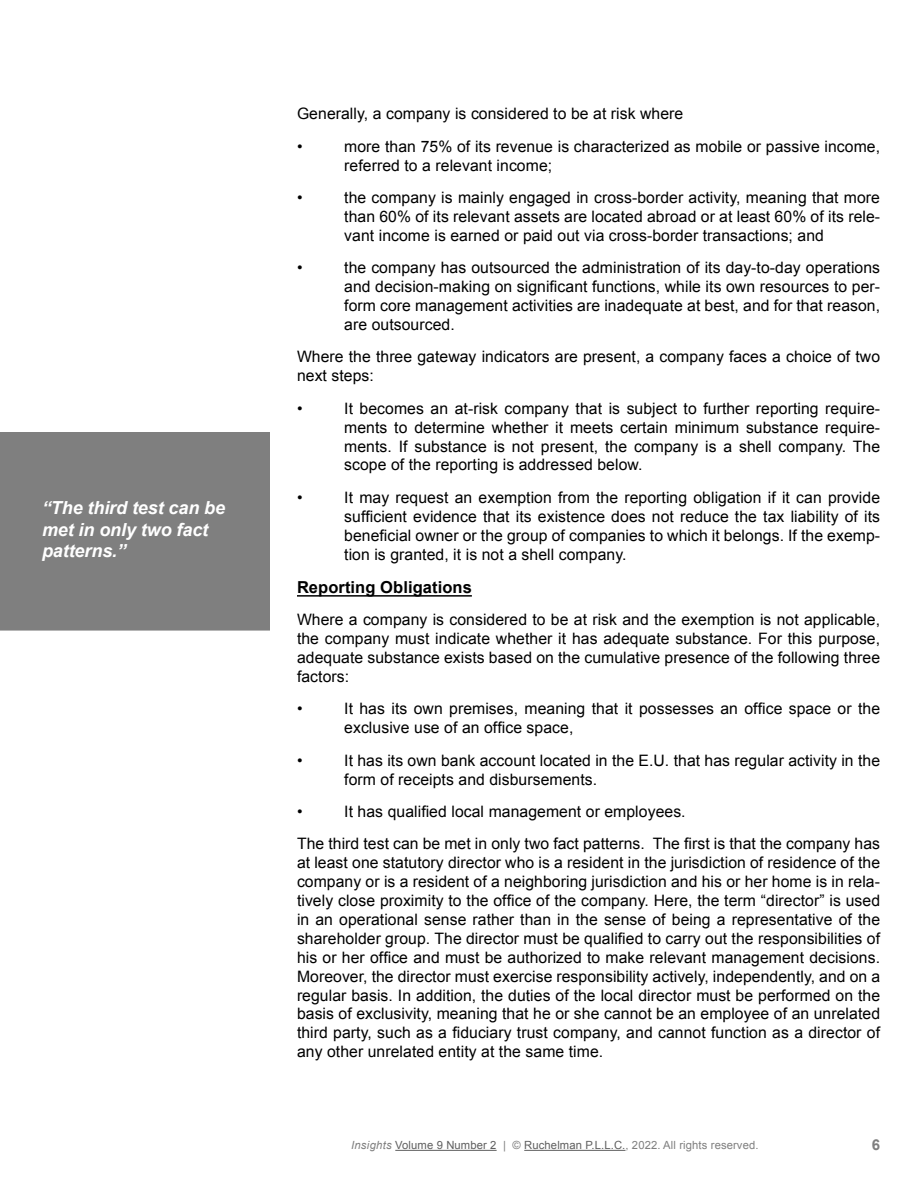
<style>
.page{position:relative;width:918px;height:1188px;background:#fff}
.page>*{position:absolute;margin:0;border:0;box-sizing:border-box;transform-origin:0 0}
.t1{font:italic 700 18px/21.6px "Arial";letter-spacing:-.005em;color:#fff}
.t2{font:700 16.5px "Arial";letter-spacing:.005em;color:#000}
.t3{font:15.75px/18.9px "Arial";letter-spacing:.005em;color:#000}
.t4{font:700 15px "Arial";color:#7f7f7f}
.t5{font:11.25px "Arial";letter-spacing:.01em;color:#5f5f5f}
.s1{font-style:italic;color:#7f7f7f}
.s2{color:#7f7f7f}
</style>
<div class="page">
<hr style="left:395px;top:1150px;width:102px;height:1px;background:#5f5f5f">
<hr style="left:524px;top:1150px;width:102px;height:1px;background:#5f5f5f">
<hr style="left:297px;top:595px;width:175px;height:2px;background:#000">
<div style="left:0;top:432px;width:270px;height:199px;background:#7f7f7f"></div>
<p class="t1" style="left:42px;top:498px;width:185px">“The third test can be met in only two fact patterns.”</p>
<p class="t3" style="left:297px;top:98px;width:388px;line-height:32.4px">Generally, a company is considered to be at risk where •</p>
<p class="t3" style="left:344px;top:137px;width:537px">more than 75% of its revenue is characterized as mobile or passive income, referred to a relevant income;</p>
<p class="t3" style="left:297px;top:188px;width:7px">•</p>
<p class="t3" style="left:344px;top:188px;width:537px;text-align:justify">the company is mainly engaged in cross-border activity, meaning that more than 60% of its relevant assets are located abroad or at least 60% of its rele&shy;vant income is earned or paid out via cross-border transactions; and</p>
<p class="t3" style="left:297px;top:259px;width:7px">•</p>
<p class="t3" style="left:344px;top:259px;width:537px;text-align:justify">the company has outsourced the administration of its day-to-day operations and decision-making on significant functions, while its own resources to per&shy;form core management activities are inadequate at best, and for that reason, are outsourced.</p>
<p class="t3" style="left:297px;top:348px;width:585px">Where the three gateway indicators are present, a company faces a choice of two next steps:</p>
<p class="t3" style="left:297px;top:399px;width:7px">•</p>
<p class="t3" style="left:344px;top:399px;width:537px;text-align:justify">It becomes an at-risk company that is subject to further reporting require&shy;ments to determine whether it meets certain minimum substance require&shy;ments. If substance is not present, the company is a shell company. The scope of the reporting is addressed below.</p>
<p class="t3" style="left:297px;top:488px;width:7px">•</p>
<p class="t3" style="left:344px;top:488px;width:537px;text-align:justify">It may request an exemption from the reporting obligation if it can provide sufficient evidence that its existence does not reduce the tax liability of its beneficial owner or the group of companies to which it belongs. If the exemp&shy;tion is granted, it is not a shell company.</p>
<p class="t2" style="left:297px;top:576px;width:176px">Reporting Obligations</p>
<p class="t3" style="left:297px;top:610px;width:585px;text-align:justify">Where a company is considered to be at risk and the exemption is not applicable, the company must indicate whether it has adequate substance. For this purpose, adequate substance exists based on the cumulative presence of the following three factors:</p>
<p class="t3" style="left:297px;top:700px;width:7px">•</p>
<p class="t3" style="left:344px;top:700px;width:537px">It has its own premises, meaning that it possesses an office space or the exclusive use of an office space,</p>
<p class="t3" style="left:297px;top:751px;width:7px">•</p>
<p class="t3" style="left:344px;top:751px;width:537px">It has its own bank account located in the E.U. that has regular activity in the form of receipts and disbursements.</p>
<p class="t3" style="left:297px;top:802px;width:7px">•</p>
<p class="t3" style="left:297px;top:795px;width:585px;line-height:32.4px;text-indent:47px">It has qualified local management or employees.<br>The third test can be met in only two fact patterns. The first is that the company has</p>
<p class="t3" style="left:297px;top:853px;width:585px;text-align:justify">at least one statutory director who is a resident in the jurisdiction of residence of the company or is a resident of a neighboring jurisdiction and his or her home is in rela&shy;tively close proximity to the office of the company. Here, the term “director” is used in an operational sense rather than in the sense of being a representative of the shareholder group. The director must be qualified to carry out the responsibilities of his or her office and must be authorized to make relevant management decisions.<br>Moreover, the director must exercise responsibility actively, independently, and on a regular basis. In addition, the duties of the local director must be performed on the basis of exclusivity, meaning that he or she cannot be an employee of an unrelated third party, such as a fiduciary trust company, and cannot function as a director of any other unrelated entity at the same time.</p>
<p class="t5" style="left:351px;top:1138px;width:409px"><span class="s1">Insights</span> Volume 9 Number 2 <span class="s2">| ©</span> Ruchelman P.L.L.C.<span class="s2">, 2022. All rights reserved.</span></p>
<p class="t4" style="left:872px;top:1135px;width:10px">6</p>
</div>
